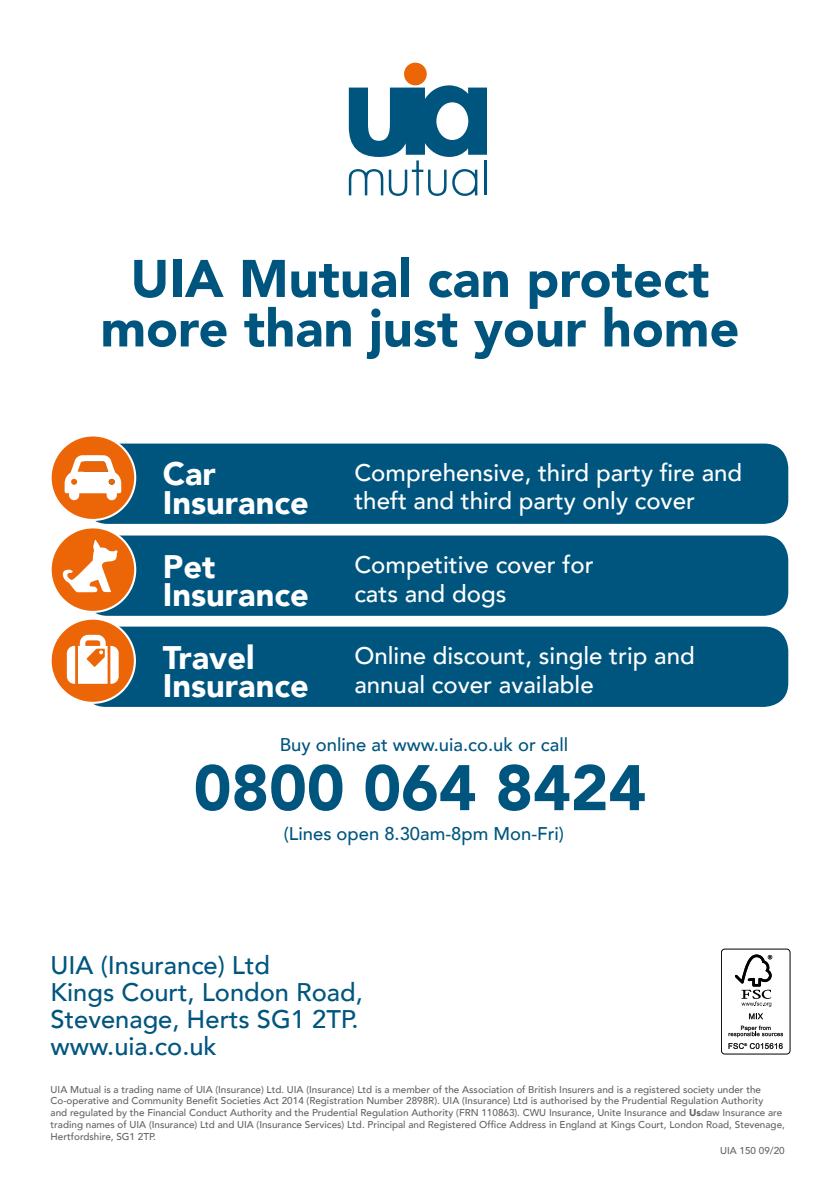
<style>
.page{position:relative;width:840px;height:1191px;background:#fff}
.page>*{position:absolute;margin:0;border:0;box-sizing:border-box;transform-origin:0 0}
.t1{font:900 63.6px "Avenir";color:#00557f}
.t2{font:900 52.4px/49.4px "Avenir";color:#00557f;text-align:center}
.t3{font:900 32.6px/28.2px "Avenir";color:#fff}
.t4{font:500 25.4px/26.8px "Avenir";color:#00557f}
.t5{font:500 24px/28.8px "Avenir";color:#fff}
.t6{font:500 18.4px "Avenir";color:#00557f}
.t7{font:500 9.8px/11.8px "Avenir";color:#646363}
.s1{font-weight:900}
</style>
<div class="page">
<div style="left:720px;top:948px;width:70px;height:106px;border:1px solid #000;border-radius:3px"></div>
<svg style="left:735px;top:954px;width:36px;height:52px"></svg>
<svg style="left:748px;top:1013px;width:14px;height:6px"></svg>
<svg style="left:728px;top:1025px;width:54px;height:12px"></svg>
<svg style="left:728px;top:1043px;width:54px;height:6px"></svg>
<div style="left:83px;top:442px;width:705px;height:83px;background:#00557f;border-radius:25px"></div>
<div style="left:81px;top:441px;width:709px;height:85px;border:2px solid #fff;border-radius:25px"></div>
<svg style="left:51px;top:436px;width:86px;height:86px"></svg>
<div style="left:83px;top:534px;width:705px;height:83px;background:#00557f;border-radius:25px"></div>
<div style="left:81px;top:533px;width:709px;height:85px;border:2px solid #fff;border-radius:25px"></div>
<div style="left:81px;top:625px;width:707px;height:83px;background:#00557f;border-radius:25px"></div>
<div style="left:80px;top:624px;width:710px;height:85px;border:2px solid #fff;border-radius:25px"></div>
<svg style="left:50px;top:617px;width:86px;height:87px;background:#ed7f32"></svg>
<svg style="left:67px;top:635px;width:52px;height:49px"></svg>
<svg style="left:50px;top:526px;width:86px;height:87px;background:#ee8236"></svg>
<svg style="left:61px;top:538px;width:56px;height:54px;background:#f3a066"></svg>
<div style="left:404px;top:63px;width:22px;height:22px;background:#ec6608;border-radius:50%"></div>
<svg style="left:348px;top:85px;width:138px;height:111px"></svg>
<h2 class="t2" style="left:100px;top:253px;width:640px">UIA Mutual can protect more than just your home</h2>
<h3 class="t3" style="left:163px;top:459px;width:147px">Car<br>Insurance</h3>
<h3 class="t3" style="left:163px;top:551px;width:147px">Pet<br>Insurance</h3>
<h3 class="t3" style="left:163px;top:642px;width:147px">Travel<br>Insurance</h3>
<h3 class="t5" style="left:354px;top:456px;width:389px">Comprehensive, third party fire and theft and third party only cover</h3>
<h3 class="t5" style="left:354px;top:549px;width:241px">Competitive cover for cats and dogs</h3>
<h3 class="t5" style="left:354px;top:640px;width:342px">Online discount, single trip and annual cover available</h3>
<h3 class="t6" style="left:279px;top:728px;width:290px">Buy online at www.uia.co.uk or call</h3>
<h1 class="t1" style="left:193px;top:733px;width:454px">0800 064 8424</h1>
<h3 class="t6" style="left:283px;top:817px;width:281px">(Lines open 8.30am-8pm Mon-Fri)</h3>
<h3 class="t4" style="left:51px;top:950px;width:313px">UIA (Insurance) Ltd<br>Kings Court, London Road,<br>Stevenage, Herts SG1 2TP. www.uia.co.uk</h3>
<p class="t7" style="left:51px;top:1082px;width:735px">UIA Mutual is a trading name of UIA (Insurance) Ltd. UIA (Insurance) Ltd is a member of the Association of British Insurers and is a registered society under the Co-operative and Community Benefit Societies Act 2014 (Registration Number 2898R). UIA (Insurance) Ltd is authorised by the Prudential Regulation Authority<br>and regulated by the Financial Conduct Authority and the Prudential Regulation Authority (FRN 110863). CWU Insurance, Unite Insurance and <span class="s1">Us</span>daw Insurance are trading names of UIA (Insurance) Ltd and UIA (Insurance Services) Ltd. Principal and Registered Office Address in England at Kings Court, London Road, Stevenage, Hertfordshire, SG1 2TP.</p>
<p class="t7" style="left:719px;top:1143px;width:66px">UIA 150 09/20</p>
</div>
